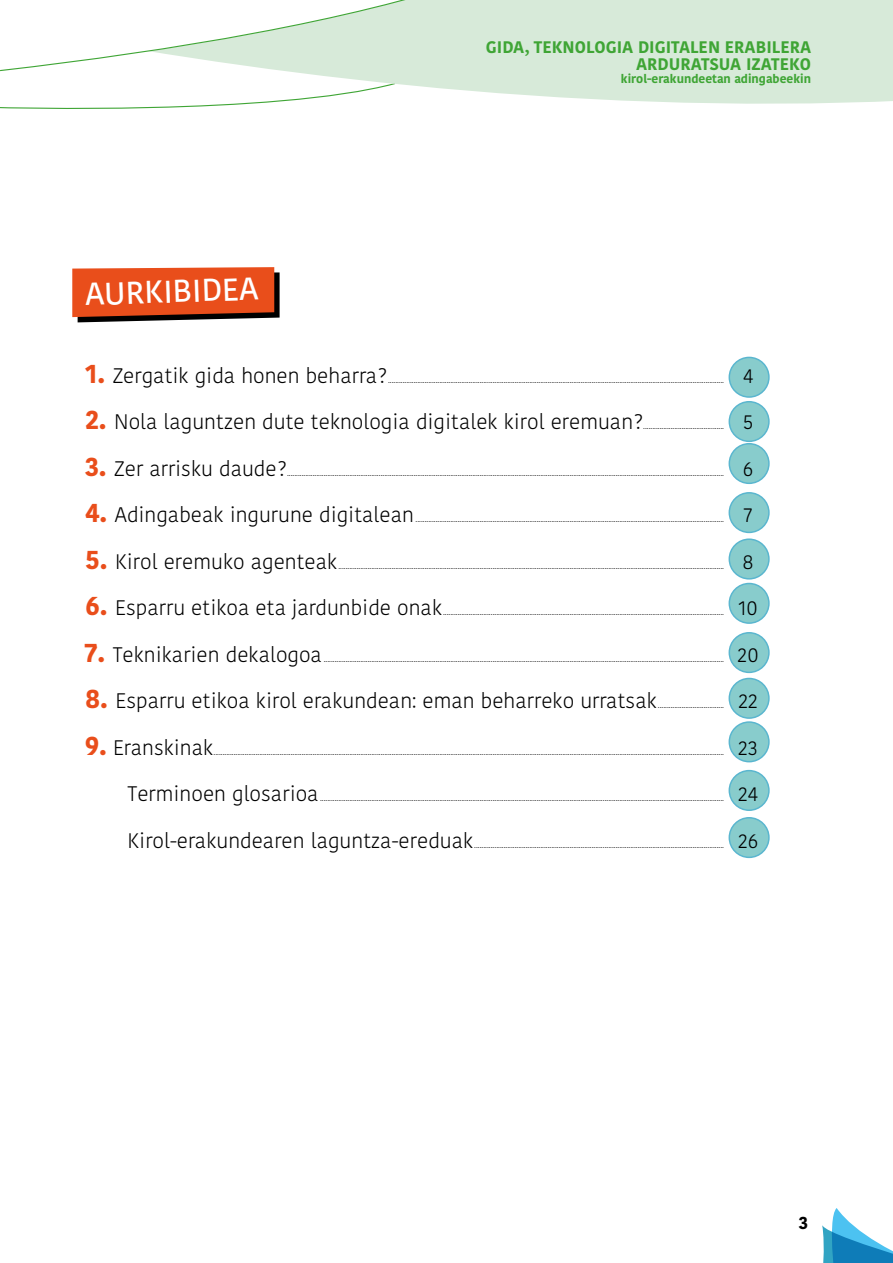
<style>
.page{position:relative;width:893px;height:1263px;background:#fff}
.page>*{position:absolute;margin:0;border:0;box-sizing:border-box;transform-origin:0 0}
.t1{font:500 31.5px "Kohinoor Bangla";color:#fff}
.t2{font:300 21px "Kohinoor Bangla";color:#000}
.t3{font:700 18px "Kohinoor Bangla";color:#000}
.t4{font:700 16.65px/17.4px "Kohinoor Bangla";color:#3fa535;text-align:right}
.t5{font:700 12px "Kohinoor Bangla";color:#3fa535}
.t6{font:300 9px "Kohinoor Bangla";color:#000}
.s1{font-weight:700;font-size:27px;color:#e94e1b}
</style>
<div class="page">
<div style="left:729px;top:818px;width:40px;height:39px;background:#8cc;border-radius:50%"></div>
<div style="left:729px;top:817px;width:41px;height:41px;border:2px solid #5ab6cf;border-radius:50%"></div>
<div style="left:729px;top:771px;width:40px;height:39px;background:#8cc;border-radius:50%"></div>
<div style="left:729px;top:770px;width:41px;height:41px;border:2px solid #5ab6cf;border-radius:50%"></div>
<div style="left:729px;top:722px;width:40px;height:40px;background:#8cc;border-radius:50%"></div>
<div style="left:729px;top:721px;width:41px;height:41px;border:2px solid #5ab6cf;border-radius:50%"></div>
<div style="left:729px;top:678px;width:40px;height:40px;background:#8cc;border-radius:50%"></div>
<div style="left:729px;top:678px;width:41px;height:41px;border:2px solid #5ab6cf;border-radius:50%"></div>
<div style="left:729px;top:633px;width:40px;height:39px;background:#8cc;border-radius:50%"></div>
<div style="left:729px;top:632px;width:41px;height:41px;border:2px solid #5ab6cf;border-radius:50%"></div>
<div style="left:729px;top:583px;width:40px;height:40px;background:#8cc;border-radius:50%"></div>
<div style="left:729px;top:583px;width:41px;height:41px;border:2px solid #5ab6cf;border-radius:50%"></div>
<div style="left:729px;top:539px;width:40px;height:40px;background:#8cc;border-radius:50%"></div>
<div style="left:729px;top:538px;width:41px;height:42px;border:2px solid #5ab6cf;border-radius:50%"></div>
<div style="left:729px;top:493px;width:40px;height:39px;background:#8cc;border-radius:50%"></div>
<div style="left:729px;top:492px;width:41px;height:41px;border:2px solid #5ab6cf;border-radius:50%"></div>
<div style="left:729px;top:444px;width:40px;height:39px;background:#8cc;border-radius:50%"></div>
<div style="left:729px;top:443px;width:41px;height:41px;border:2px solid #5ab6cf;border-radius:50%"></div>
<div style="left:729px;top:357px;width:40px;height:40px;background:#8cc;border-radius:50%"></div>
<div style="left:729px;top:357px;width:41px;height:41px;border:2px solid #5ab6cf;border-radius:50%"></div>
<div style="left:729px;top:402px;width:40px;height:39px;background:#8cc;border-radius:50%"></div>
<div style="left:729px;top:401px;width:41px;height:41px;border:2px solid #5ab6cf;border-radius:50%"></div>
<svg style="left:72px;top:267px;width:208px;height:55px"></svg>
<svg style="left:822px;top:1208px;width:71px;height:55px"></svg>
<div style="left:476px;top:0;width:417px;height:104px;background:#d7ead9"></div>
<svg style="left:0;top:0;width:476px;height:109px"></svg>
<h1 class="t1" style="left:84px;top:269px;width:175px;rotate:-2deg">AURKIBIDEA</h1>
<h3 class="t4" style="left:486px;top:37px;width:327px">GIDA, TEKNOLOGIA DIGITALEN ERABILERA<br>ARDURATSUA IZATEKO</h3>
<h3 class="t5" style="left:621px;top:68px;width:192px">kirol-erakundeetan adingabeekin</h3>
<h2 class="t2" style="left:85px;top:360px;width:304px"><span class="s1">1.</span> Zergatik gida honen beharra?</h2>
<p class="t6" style="left:388px;top:373px;width:337px">.......................................................................................................................................................................................</p>
<h2 class="t2" style="left:85px;top:406px;width:560px"><span class="s1">2.</span> Nola laguntzen dute teknologia digitalek kirol eremuan?</h2>
<p class="t6" style="left:643px;top:420px;width:82px">............................................</p>
<h2 class="t2" style="left:85px;top:453px;width:203px"><span class="s1">3.</span> Zer arrisku daude?</h2>
<p class="t6" style="left:287px;top:466px;width:438px">..............................................................................................................................................................................................................................................</p>
<h2 class="t2" style="left:85px;top:499px;width:330px"><span class="s1">4.</span> Adingabeak ingurune digitalean</h2>
<p class="t6" style="left:416px;top:513px;width:310px">........................................................................................................................................................................</p>
<h2 class="t2" style="left:85px;top:546px;width:254px"><span class="s1">5.</span> Kirol eremuko agenteak</h2>
<p class="t6" style="left:338px;top:559px;width:387px">..................................................................................................................................................................................................................</p>
<h2 class="t2" style="left:85px;top:592px;width:359px"><span class="s1">6.</span> Esparru etikoa eta jardunbide onak</h2>
<p class="t6" style="left:443px;top:606px;width:282px">.........................................................................................................................................................</p>
<h2 class="t2" style="left:85px;top:639px;width:239px"><span class="s1">7.</span> Teknikarien dekalogoa</h2>
<p class="t6" style="left:324px;top:652px;width:402px">..........................................................................................................................................................................................................................</p>
<h2 class="t2" style="left:85px;top:685px;width:573px"><span class="s1">8.</span> Esparru etikoa kirol erakundean: eman beharreko urratsak</h2>
<p class="t6" style="left:658px;top:699px;width:68px">....................................</p>
<h2 class="t2" style="left:85px;top:732px;width:130px"><span class="s1">9.</span> Eranskinak</h2>
<p class="t6" style="left:214px;top:745px;width:512px">......................................................................................................................................................................................................................................................................................</p>
<h2 class="t2" style="left:128px;top:778px;width:193px">Terminoen glosarioa</h2>
<p class="t6" style="left:320px;top:792px;width:405px">............................................................................................................................................................................................................................</p>
<h2 class="t2" style="left:128px;top:825px;width:347px">Kirol-erakundearen laguntza-ereduak</h2>
<p class="t6" style="left:474px;top:838px;width:251px">........................................................................................................................................</p>
<h2 class="t2" style="left:743px;top:360px;width:12px">4</h2>
<h2 class="t2" style="left:743px;top:406px;width:12px">5</h2>
<h2 class="t2" style="left:743px;top:453px;width:12px">6</h2>
<h2 class="t2" style="left:744px;top:499px;width:10px">7</h2>
<h2 class="t2" style="left:742px;top:546px;width:13px">8</h2>
<h2 class="t2" style="left:738px;top:592px;width:21px">10</h2>
<h2 class="t2" style="left:738px;top:639px;width:22px">20</h2>
<h2 class="t2" style="left:738px;top:685px;width:21px">22</h2>
<h2 class="t2" style="left:738px;top:732px;width:21px">23</h2>
<h2 class="t2" style="left:738px;top:778px;width:21px">24</h2>
<h2 class="t2" style="left:738px;top:825px;width:22px">26</h2>
<h3 class="t3" style="left:799px;top:1206px;width:11px">3</h3>
</div>
